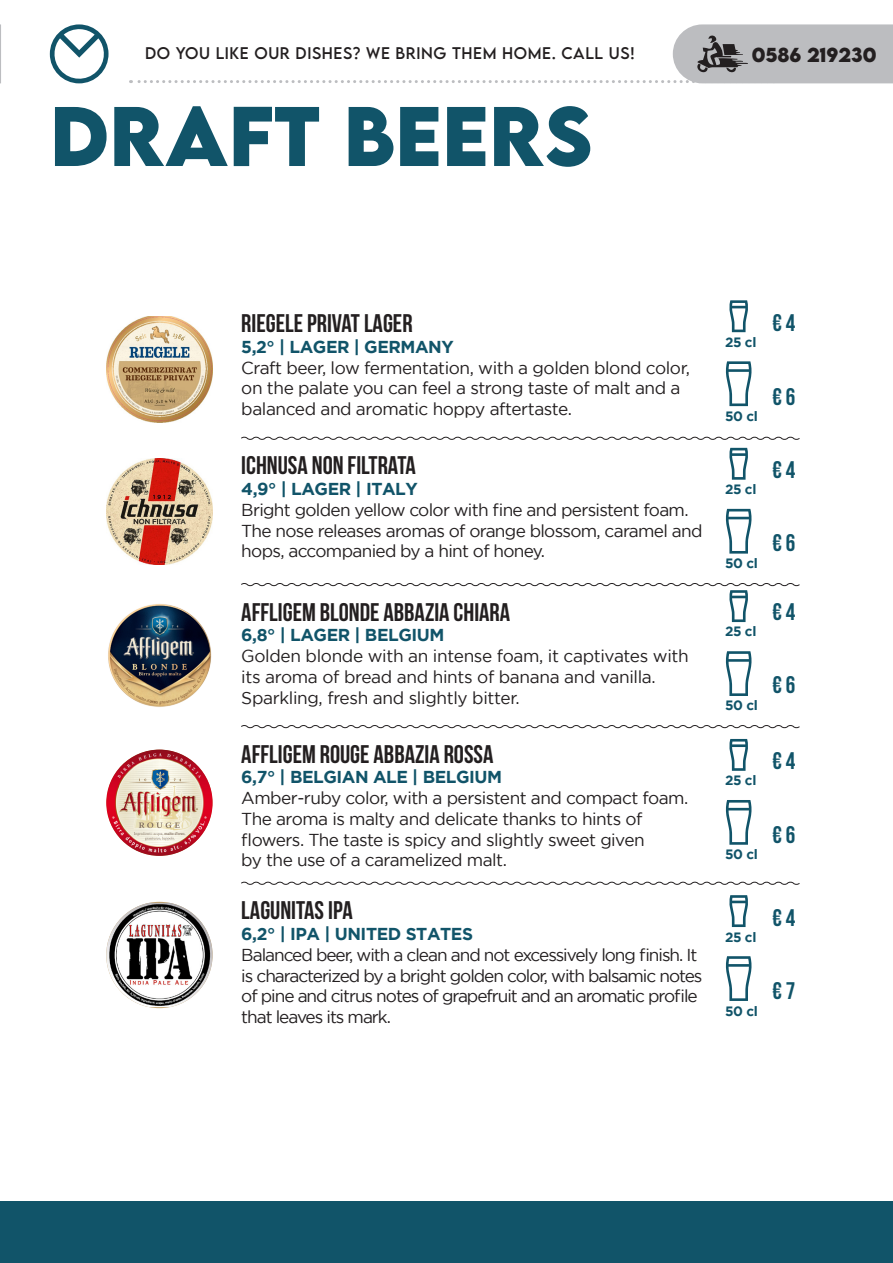
<style>
.page{position:relative;width:893px;height:1263px;background:#fff}
.page>*{position:absolute;margin:0;border:0;box-sizing:border-box;transform-origin:0 0}
.t1{font:700 75px "LEMONMILK";color:#115469}
.t2{font:700 25.5px "Bebas Neue";color:#231f20}
.t3{font:700 24px "Bebas Neue";color:#115469}
.t4{font:700 18px "LEMONMILK";color:#231f20}
.t5{font:17.25px/20.7px "Gotham";letter-spacing:-.035em;color:#231f20}
.t6{font:17.25px/20.7px "Gotham";letter-spacing:-.06em;color:#231f20}
.t7{font:700 17.25px "Gotham";letter-spacing:-.025em;color:#115469}
.t8{font:15px "LEMONMILK";letter-spacing:.04em;color:#231f20}
.t9{font:700 13.5px "Gotham";letter-spacing:-.025em;color:#115469}
</style>
<div class="page">
<svg style="left:0;top:24px;width:1px;height:59px"></svg>
<svg style="left:130px;top:24px;width:763px;height:59px"></svg>
<svg style="left:50px;top:24px;width:59px;height:60px"></svg>
<div style="left:0;top:1201px;width:893px;height:62px;background:#115469"></div>
<svg style="left:241px;top:436px;width:559px;height:4px"></svg>
<svg style="left:241px;top:725px;width:559px;height:4px"></svg>
<svg style="left:241px;top:881px;width:559px;height:4px"></svg>
<svg style="left:726px;top:361px;width:26px;height:45px"></svg>
<svg style="left:726px;top:509px;width:26px;height:45px"></svg>
<svg style="left:726px;top:651px;width:26px;height:45px"></svg>
<svg style="left:726px;top:800px;width:26px;height:45px"></svg>
<svg style="left:726px;top:956px;width:26px;height:45px"></svg>
<svg style="left:729px;top:300px;width:19px;height:32px"></svg>
<svg style="left:729px;top:448px;width:19px;height:32px"></svg>
<svg style="left:241px;top:583px;width:559px;height:39px"></svg>
<svg style="left:729px;top:739px;width:19px;height:32px"></svg>
<svg style="left:729px;top:895px;width:19px;height:32px"></svg>
<img style="left:106px;top:458px;width:107px;height:107px">
<img style="left:106px;top:316px;width:107px;height:107px">
<img style="left:108px;top:604px;width:104px;height:103px">
<img style="left:106px;top:749px;width:107px;height:107px;border-radius:53px">
<img style="left:106px;top:903px;width:107px;height:104px">
<p class="t8" style="left:145px;top:43px;width:491px">DO YOU LIKE OUR DISHES? WE BRING THEM HOME. CALL US!</p>
<p class="t4" style="left:752px;top:43px;width:126px">0586 219230</p>
<p class="t1" style="left:50px;top:85px;width:113px">DRAF</p>
<p class="t1" style="left:273px;top:85px;width:171px">T BEER</p>
<p class="t1" style="left:544px;top:85px;width:49px">S</p>
<p class="t2" style="left:241px;top:310px;width:173px">RIEGELE PRIVAT LAGER</p>
<p class="t7" style="left:241px;top:337px;width:214px">5,2° | LAGER | GERMANY</p>
<p class="t5" style="left:241px;top:357px;width:450px">Craft beer, low fermentation, with a golden blond color, on the palate you can feel a strong taste of malt and a balanced and aromatic hoppy aftertaste.</p>
<p class="t2" style="left:241px;top:452px;width:176px">ICHNUSA NON FILTRATA</p>
<p class="t7" style="left:241px;top:479px;width:178px">4,9° | LAGER | ITALY</p>
<p class="t5" style="left:241px;top:499px;width:463px">Bright golden yellow color with fine and persistent foam.<br>The nose releases aromas of orange blossom, caramel and hops, accompanied by a hint of honey.</p>
<p class="t2" style="left:241px;top:598px;width:270px">AFFLIGEM BLONDE ABBAZIA CHIARA</p>
<p class="t7" style="left:241px;top:625px;width:205px">6,8° | LAGER | BELGIUM</p>
<p class="t5" style="left:241px;top:645px;width:449px">Golden blonde with an intense foam, it captivates with its aroma of bread and hints of banana and vanilla.</p>
<p class="t5" style="left:241px;top:687px;width:280px">Sparkling, fresh and slightly bitter.</p>
<p class="t2" style="left:241px;top:740px;width:254px">AFFLIGEM ROUGE ABBAZIA ROSSA</p>
<p class="t7" style="left:241px;top:767px;width:262px">6,7° | BELGIAN ALE | BELGIUM</p>
<p class="t5" style="left:241px;top:787px;width:449px">Amber-ruby color, with a persistent and compact foam.<br>The aroma is malty and delicate thanks to hints of flowers. The taste is spicy and slightly sweet given<br>by the use of a caramelized malt.</p>
<p class="t2" style="left:241px;top:896px;width:113px">LAGUNITAS IPA</p>
<p class="t7" style="left:241px;top:924px;width:233px">6,2° | IPA | UNITED STATES</p>
<p class="t6" style="left:241px;top:944px;width:463px">Balanced beer, with a clean and not excessively long finish. It is characterized by a bright golden color, with balsamic notes of pine and citrus notes of grapefruit and an aromatic profile that leaves its mark.</p>
<p class="t9" style="left:725px;top:335px;width:33px">25 cl</p>
<p class="t3" style="left:772px;top:310px;width:24px">€ 4</p>
<p class="t9" style="left:725px;top:409px;width:34px">50 cl</p>
<p class="t9" style="left:725px;top:481px;width:33px">25 cl</p>
<p class="t3" style="left:772px;top:384px;width:24px">€ 6</p>
<p class="t3" style="left:772px;top:456px;width:24px">€ 4</p>
<p class="t9" style="left:725px;top:555px;width:34px">50 cl</p>
<p class="t9" style="left:725px;top:623px;width:33px">25 cl</p>
<p class="t3" style="left:772px;top:530px;width:24px">€ 6</p>
<p class="t3" style="left:772px;top:598px;width:24px">€ 4</p>
<p class="t9" style="left:725px;top:697px;width:34px">50 cl</p>
<p class="t3" style="left:772px;top:672px;width:24px">€ 6</p>
<p class="t9" style="left:725px;top:772px;width:33px">25 cl</p>
<p class="t3" style="left:772px;top:747px;width:24px">€ 4</p>
<p class="t9" style="left:725px;top:846px;width:34px">50 cl</p>
<p class="t3" style="left:772px;top:821px;width:24px">€ 6</p>
<p class="t9" style="left:725px;top:929px;width:33px">25 cl</p>
<p class="t3" style="left:772px;top:904px;width:24px">€ 4</p>
<p class="t9" style="left:725px;top:1003px;width:34px">50 cl</p>
<p class="t3" style="left:772px;top:978px;width:24px">€ 7</p>
</div>
